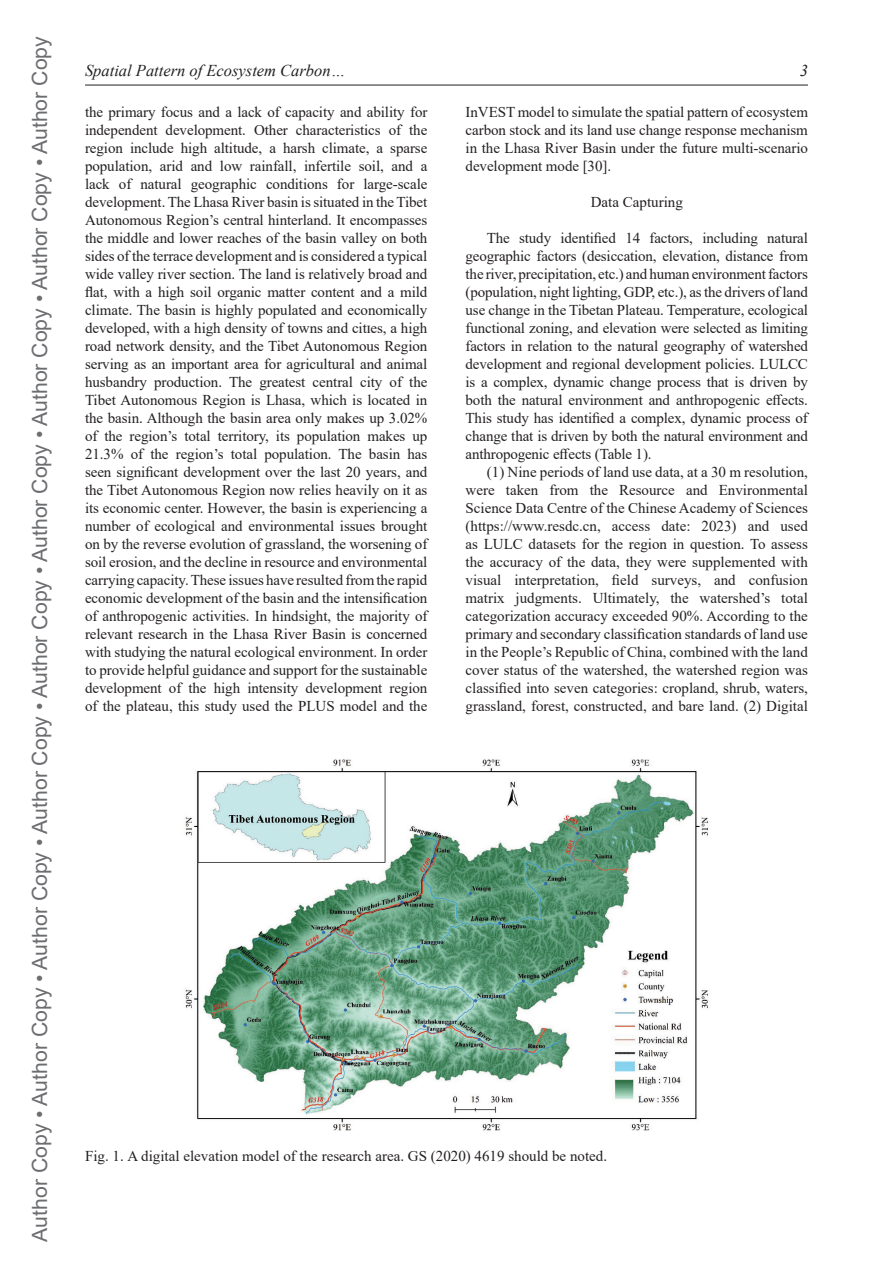
<style>
.page{position:relative;width:893px;height:1263px;background:#fff}
.page>*{position:absolute;margin:0;border:0;box-sizing:border-box;transform-origin:0 0}
.t1{font:21px "Arial";color:#6c6d70}
.t2{font:italic 16.5px "Times New Roman";color:#231f20}
.t3{font:15px/18px "Times New Roman";letter-spacing:-.005em;color:#231f20;text-align:justify}
</style>
<div class="page">
<hr style="left:85px;top:85px;width:723px;height:1px;background:#231f20">
<img style="left:185px;top:759px;width:523px;height:372px">
<h1 class="t1" style="left:25px;top:1242px;width:1207px;rotate:-90deg">Author Copy • Author Copy • Author Copy • Author Copy • Author Copy • Author Copy • Author Copy • Author Copy • Author Copy</h1>
<p class="t2" style="left:85px;top:59px;width:262px">Spatial Pattern of Ecosystem Carbon…</p>
<p class="t2" style="left:800px;top:59px;width:10px">3</p>
<p class="t3" style="left:85px;top:102px;width:344px">the primary focus and a lack of capacity and ability for independent development. Other characteristics of the region include high altitude, a harsh climate, a sparse population, arid and low rainfall, infertile soil, and a lack of natural geographic conditions for large-scale development. The Lhasa River basin is situated in the Tibet Autonomous Region’s central hinterland. It encompasses the middle and lower reaches of the basin valley on both sides of the terrace development and is considered a typical wide valley river section. The land is relatively broad and flat, with a high soil organic matter content and a mild climate. The basin is highly populated and economically developed, with a high density of towns and citIes, a high road network density, and the Tibet Autonomous Region serving as an important area for agricultural and animal husbandry production. The greatest central city of the Tibet Autonomous Region is Lhasa, which is located in the basin. Although the basin area only makes up 3.02% of the region’s total territory, its population makes up 21.3% of the region’s total population. The basin has seen significant development over the last 20 years, and the Tibet Autonomous Region now relies heavily on it as its economic center. However, the basin is experiencing a number of ecological and environmental issues brought on by the reverse evolution of grassland, the worsening of soil erosion, and the decline in resource and environmental carrying capacity. These issues have resulted from the rapid economic development of the basin and the intensification of anthropogenic activities. In hindsight, the majority of relevant research in the Lhasa River Basin is concerned with studying the natural ecological environment. In order to provide helpful guidance and support for the sustainable development of the high intensity development region of the plateau, this study used the PLUS model and the</p>
<p class="t3" style="left:466px;top:102px;width:344px">InVEST model to simulate the spatial pattern of ecosystem carbon stock and its land use change response mechanism in the Lhasa River Basin under the future multi-scenario development mode [30].</p>
<p class="t3" style="left:591px;top:192px;width:94px">Data Capturing</p>
<p class="t3" style="left:466px;top:228px;width:344px;text-indent:21px">The study identified 14 factors, including natural geographic factors (desiccation, elevation, distance from the river, precipitation, etc.) and human environment factors (population, night lighting, GDP, etc.), as the drivers of land use change in the Tibetan Plateau. Temperature, ecological functional zoning, and elevation were selected as limiting factors in relation to the natural geography of watershed development and regional development policies. LULCC is a complex, dynamic change process that is driven by both the natural environment and anthropogenic effects.<br>This study has identified a complex, dynamic process of change that is driven by both the natural environment and anthropogenic effects (Table 1).</p>
<p class="t3" style="left:466px;top:462px;width:344px;text-indent:21px">(1) Nine periods of land use data, at a 30 m resolution, were taken from the Resource and Environmental Science Data Centre of the Chinese Academy of Sciences (https://www.resdc.cn, access date: 2023) and used as LULC datasets for the region in question. To assess the accuracy of the data, they were supplemented with visual interpretation, field surveys, and confusion matrix judgments. Ultimately, the watershed’s total categorization accuracy exceeded 90%. According to the primary and secondary classification standards of land use in the People’s Republic of China, combined with the land cover status of the watershed, the watershed region was classified into seven categories: cropland, shrub, waters, grassland, forest, constructed, and bare land. (2) Digital</p>
<p class="t3" style="left:85px;top:1146px;width:524px">Fig. 1. A digital elevation model of the research area. GS (2020) 4619 should be noted.</p>
</div>
